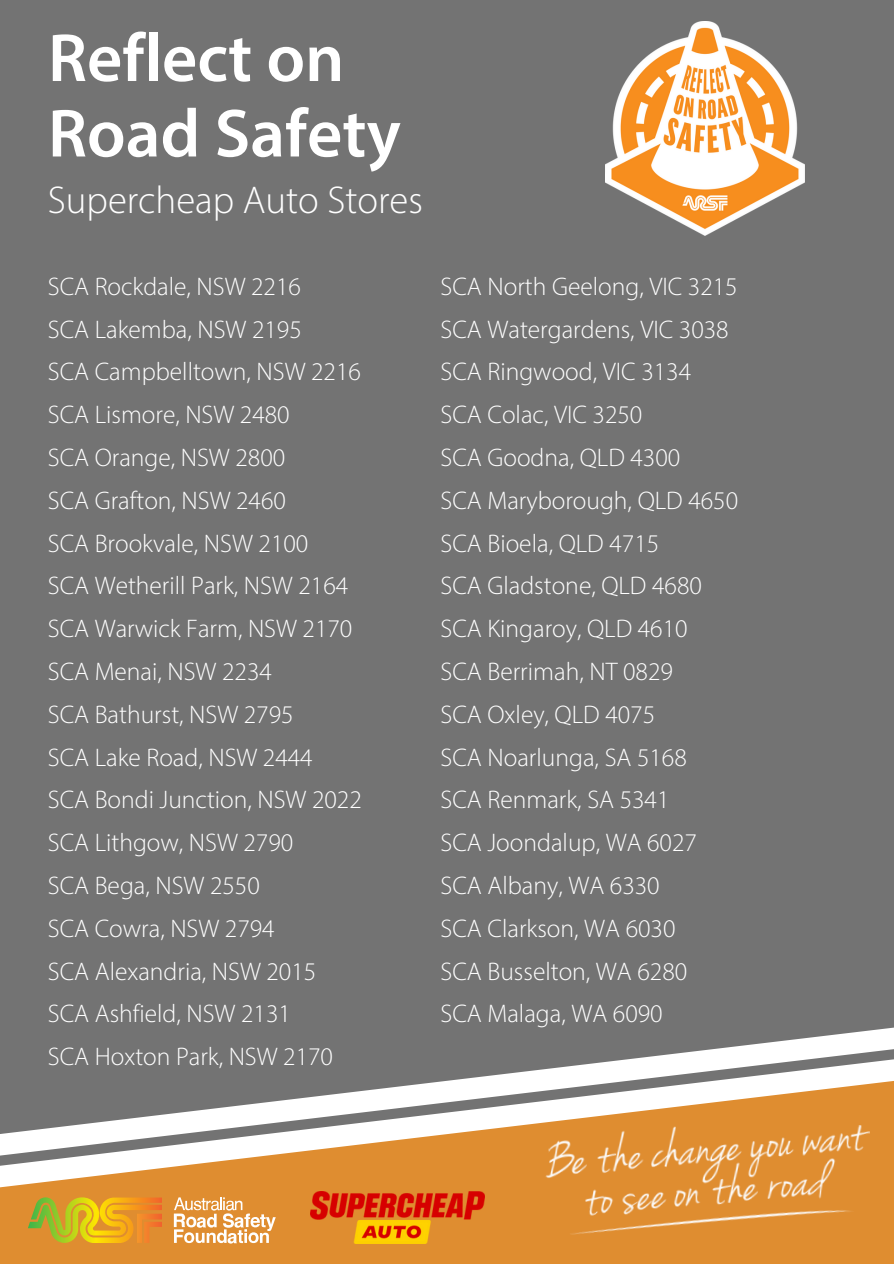
<style>
.page{position:relative;width:894px;height:1264px;background:#fff}
.page>*{position:absolute;margin:0;border:0;box-sizing:border-box;transform-origin:0 0}
.t1{font:600 68.55px/75.4px "Myriad Pro";color:#fff}
.t2{font:300 38.85px "Myriad Pro";color:#fff}
.t3{font:300 25.5px/42.8px "Myriad Pro";color:#fff}
</style>
<div class="page">
<div style="left:0;top:0;width:893px;height:1263px;background:#737373"></div>
<div style="left:0;top:1206px;width:893px;height:57px;background:#df8d30"></div>
<svg style="left:174px;top:1206px;width:102px;height:37px;background:#eab67a"></svg>
<svg style="left:28px;top:1206px;width:134px;height:36px;background:#d6a724"></svg>
<svg style="left:0;top:1178px;width:893px;height:28px;background:#df9337"></svg>
<img style="left:540px;top:1178px;width:330px;height:85px">
<img style="left:605px;top:22px;width:199px;height:214px">
<svg style="left:0;top:1027px;width:893px;height:151px"></svg>
<img style="left:310px;top:1191px;width:175px;height:52px">
<h1 class="t1" style="left:48px;top:26px;width:354px">Reflect on<br>Road Safety</h1>
<h2 class="t2" style="left:48px;top:183px;width:376px">Supercheap Auto Stores</h2>
<p class="t3" style="left:48px;top:267px;width:315px">SCA Rockdale, NSW 2216<br>SCA Lakemba, NSW 2195<br>SCA Campbelltown, NSW 2216<br>SCA Lismore, NSW 2480<br>SCA Orange, NSW 2800<br>SCA Grafton, NSW 2460<br>SCA Brookvale, NSW 2100<br>SCA Wetherill Park, NSW 2164<br>SCA Warwick Farm, NSW 2170<br>SCA Menai, NSW 2234<br>SCA Bathurst, NSW 2795<br>SCA Lake Road, NSW 2444<br>SCA Bondi Junction, NSW 2022<br>SCA Lithgow, NSW 2790<br>SCA Bega, NSW 2550<br>SCA Cowra, NSW 2794<br>SCA Alexandria, NSW 2015<br>SCA Ashfield, NSW 2131<br>SCA Hoxton Park, NSW 2170</p>
<p class="t3" style="left:440px;top:267px;width:299px">SCA North Geelong, VIC 3215<br>SCA Watergardens, VIC 3038<br>SCA Ringwood, VIC 3134<br>SCA Colac, VIC 3250<br>SCA Goodna, QLD 4300<br>SCA Maryborough, QLD 4650<br>SCA Bioela, QLD 4715<br>SCA Gladstone, QLD 4680<br>SCA Kingaroy, QLD 4610<br>SCA Berrimah, NT 0829<br>SCA Oxley, QLD 4075<br>SCA Noarlunga, SA 5168<br>SCA Renmark, SA 5341<br>SCA Joondalup, WA 6027<br>SCA Albany, WA 6330<br>SCA Clarkson, WA 6030<br>SCA Busselton, WA 6280<br>SCA Malaga, WA 6090</p>
</div>
